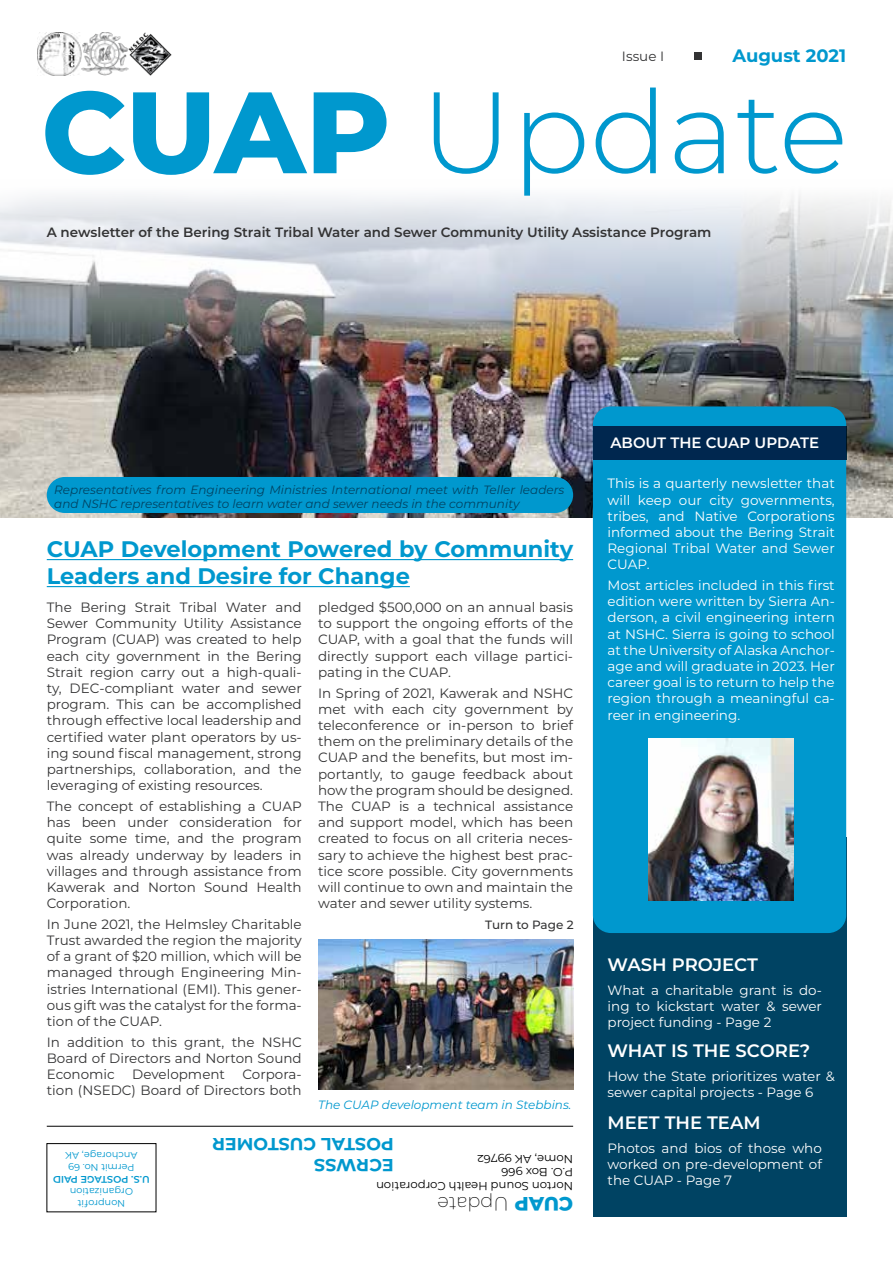
<style>
.page{position:relative;width:893px;height:1263px;background:#fff}
.page>*{position:absolute;margin:0;border:0;box-sizing:border-box;transform-origin:0 0}
.t1{font:300 115.5px "Montserrat";color:#0098ce}
.t2{font:700 22.5px/27px "Montserrat";color:#0098ce}
.t3{font:200 19.35px "Montserrat";color:#000}
.t4{font:600 18px "Montserrat";color:#fff}
.t5{font:700 18px "Montserrat";color:#0098ce}
.t6{font:700 17.4px/21px "Montserrat";color:#0098ce}
.t7{font:600 15px "Montserrat";color:#fff}
.t8{font:13.5px/16.2px "Montserrat";color:#333334;text-align:justify}
.t9{font:13.5px/16.2px "Montserrat";color:#fff;text-align:justify}
.t10{font:600 13.5px "Montserrat";color:#333334}
.t11{font:italic 12px/14.4px "Montserrat";color:#004363}
.t12{font:italic 12px "Montserrat";color:#0098ce}
.t13{font:500 12px "Montserrat";letter-spacing:-.005em;color:#333334}
.t14{font:11.7px/13.6px "Montserrat";color:#000}
.t15{font:9.75px/12px "Montserrat";color:#0098ce;text-align:center}
.t16{font:600 9.75px "Montserrat";color:#0098ce}
.s1{font-weight:800}
.s2{font-weight:800;color:#0098ce}
</style>
<div class="page">
<img style="left:0;top:195px;width:893px;height:322px">
<img style="left:318px;top:940px;width:255px;height:149px">
<div style="left:593px;top:837px;width:253px;height:379px;background:#004363"></div>
<div style="left:593px;top:406px;width:253px;height:527px;background:#0098ce;border-radius:18px"></div>
<div style="left:593px;top:426px;width:253px;height:34px;background:#00274f"></div>
<div style="left:694px;top:52px;width:8px;height:8px;background:#333334"></div>
<hr style="left:47px;top:559px;width:526px;height:1px;background:#0098ce">
<hr style="left:47px;top:586px;width:363px;height:1px;background:#0098ce">
<div style="left:47px;top:477px;width:526px;height:36px;background:#0098ce;border-radius:18px"></div>
<img style="left:37px;top:33px;width:135px;height:43px">
<div style="left:47px;top:1143px;width:109px;height:69px;border:1px solid #000"></div>
<hr style="left:47px;top:1126px;width:526px;height:1px;background:#000">
<img style="left:648px;top:738px;width:146px;height:163px">
<p class="t8" style="left:622px;top:48px;width:44px">Issue I</p>
<h3 class="t5" style="left:732px;top:43px;width:115px">August 2021</h3>
<h1 class="t1" style="left:41px;top:54px;width:808px"><span class="s1">CUAP</span> Update</h1>
<p class="t10" style="left:47px;top:222px;width:666px">A newsletter of the Bering Strait Tribal Water and Sewer Community Utility Assistance Program</p>
<p class="t11" style="left:54px;top:482px;width:512px">Representatives from Engineering Ministries International meet with Teller leaders and NSHC representatives to learn water and sewer needs in the community</p>
<h2 class="t2" style="left:47px;top:535px;width:528px">CUAP Development Powered by Community<br>Leaders and Desire for Change</h2>
<p class="t8" style="left:318px;top:599px;width:257px">pledged $500,000 on an annual basis to support the ongoing efforts of the CUAP, with a goal that the funds will directly support each village partici&shy;pating in the CUAP.</p>
<p class="t8" style="left:318px;top:684px;width:257px">In Spring of 2021, Kawerak and NSHC met with each city government by teleconference or in-person to brief them on the preliminary details of the CUAP and the benefits, but most im&shy;portantly, to gauge feedback about how the program should be designed.<br>The CUAP is a technical assistance and support model, which has been created to focus on all criteria neces&shy;sary to achieve the highest best prac&shy;tice score possible. City governments will continue to own and maintain the water and sewer utility systems.</p>
<p class="t8" style="left:47px;top:599px;width:257px">The Bering Strait Tribal Water and Sewer Community Utility Assistance Program (CUAP) was created to help each city government in the Bering Strait region carry out a high-quali&shy;ty, DEC-compliant water and sewer program. This can be accomplished through effective local leadership and certified water plant operators by us&shy;ing sound fiscal management, strong partnerships, collaboration, and the leveraging of existing resources.</p>
<p class="t8" style="left:47px;top:797px;width:257px">The concept of establishing a CUAP has been under consideration for quite some time, and the program was already underway by leaders in villages and through assistance from Kawerak and Norton Sound Health Corporation.</p>
<p class="t8" style="left:47px;top:915px;width:257px">In June 2021, the Helmsley Charitable Trust awarded the region the majority of a grant of $20 million, which will be managed through Engineering Min&shy;istries International (EMI). This gener&shy;ous gift was the catalyst for the forma&shy;tion of the CUAP.</p>
<p class="t8" style="left:47px;top:1033px;width:256px">In addition to this grant, the NSHC Board of Directors and Norton Sound Economic</p>
<p class="t13" style="left:485px;top:916px;width:90px">Turn to Page 2</p>
<p class="t8" style="left:132px;top:1066px;width:94px">Development</p>
<p class="t8" style="left:47px;top:1066px;width:256px;text-align:right">Corpora-<br>tion (NSEDC) Board of Directors both</p>
<p class="t12" style="left:318px;top:1096px;width:255px">The CUAP development team in Stebbins.</p>
<p class="t15" style="left:137px;top:1174px;width:74px;rotate:-180deg">Permit No. 69<br>Anchorage, AK</p>
<p class="t16" style="left:150px;top:1186px;width:98px;rotate:-180deg">U.S. POSTAGE PAID</p>
<p class="t15" style="left:133px;top:1209px;width:65px;rotate:-180deg">Nonprofit<br>Organization</p>
<p class="t6" style="left:394px;top:1176px;width:183px;rotate:-180deg">ECRWSS<br>POSTAL CUSTOMER</p>
<p class="t14" style="left:573px;top:1193px;width:199px;rotate:-180deg">Norton Sound Health Corporation<br>P.O. Box 966<br>Nome, AK 99762</p>
<h3 class="t3" style="left:573px;top:1217px;width:137px;rotate:-180deg"><span class="s2">CUAP</span> Update</h3>
<p class="t7" style="left:610px;top:432px;width:210px">ABOUT THE CUAP UPDATE</p>
<p class="t9" style="left:608px;top:475px;width:229px">This is a quarterly newsletter that will keep our city governments, tribes, and Native Corporations informed about the Bering Strait Regional Tribal Water and Sewer CUAP.</p>
<p class="t9" style="left:608px;top:577px;width:229px">Most articles included in this first edition were written by Sierra An&shy;derson, a civil engineering intern at NSHC. Sierra is going to school at the University of Alaska Anchor&shy;age and will graduate in 2023. Her career goal is to return to help the region through a meaningful ca&shy;reer in engineering.</p>
<h3 class="t4" style="left:608px;top:951px;width:152px">WASH PROJECT</h3>
<p class="t9" style="left:608px;top:981px;width:216px">What a charitable grant is do&shy;ing to kickstart water &amp; sewer project funding - Page 2</p>
<h3 class="t4" style="left:608px;top:1038px;width:204px">WHAT IS THE SCORE?</h3>
<p class="t9" style="left:608px;top:1068px;width:229px">How the State prioritizes water &amp; sewer capital projects - Page 6</p>
<h3 class="t4" style="left:608px;top:1110px;width:155px">MEET THE TEAM</h3>
<p class="t9" style="left:608px;top:1139px;width:216px">Photos and bios of those who worked on pre-development of the CUAP - Page 7</p>
</div>
